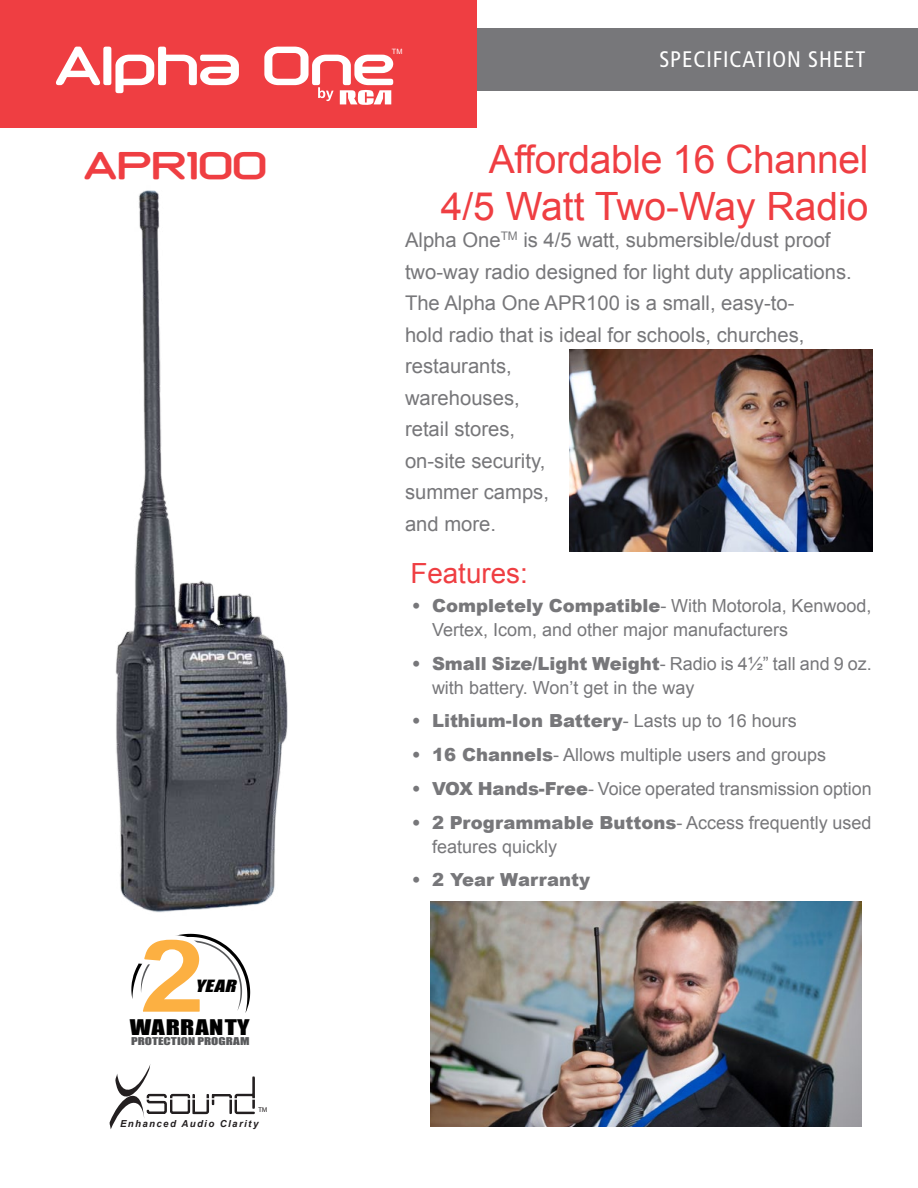
<style>
.page{position:relative;width:918px;height:1188px;background:#fff}
.page>*{position:absolute;margin:0;border:0;box-sizing:border-box;transform-origin:0 0}
.t1{font:700 54.75px "Downlink";letter-spacing:-.01em;color:#fff}
.t2{font:39px/46.5px "Arial";letter-spacing:-.01em;color:#ef3e42;text-align:right}
.t3{font:700 39px "Downlink";color:#ef3e42}
.t4{font:27.75px "Arial";color:#ef3e42}
.t5{font:condensed 22.5px "Frutiger LT";letter-spacing:.04em;color:#fff}
.t6{font:20.25px/31.5px "Arial";color:#77777a}
.t7{font:19.8px "Impact";color:#000;scale:1.33 1}
.t8{font:18px/24px "Arial";color:#77777a}
.t9{font:900 18px "Arial";color:#77777a}
.t10{font:italic 15.45px "Impact";color:#000;scale:1.33 1}
.t11{font:9.9px "Impact";color:#58595b;scale:1.33 1}
.t12{font:italic 700 9.6px "Arial";letter-spacing:.14em;color:#231f20}
.t13{font:7.35px "Arial";color:#fff}
.t14{font:7.05px "Myriad Pro";color:#231f20}
.s1{font-weight:900}
.s2{font-weight:400}
</style>
<div class="page">
<div style="left:439px;top:28px;width:479px;height:63px;background:#77777a"></div>
<div style="left:0;top:0;width:476px;height:128px;background:#ef3e42"></div>
<svg style="left:318px;top:87px;width:16px;height:14px"></svg>
<svg style="left:340px;top:90px;width:51px;height:15px"></svg>
<img style="left:115px;top:190px;width:173px;height:723px">
<svg style="left:109px;top:1064px;width:146px;height:65px"></svg>
<hr style="left:144px;top:1098px;width:113px;height:2px;background:#fff">
<svg style="left:131px;top:933px;width:119px;height:80px"></svg>
<img style="left:570px;top:349px;width:302px;height:202px">
<img style="left:430px;top:902px;width:431px;height:224px">
<h1 class="t1" style="left:57px;top:45px;width:343px">Alpha One</h1>
<p class="t5" style="left:659px;top:46px;width:208px">SPECIFICATION SHEET</p>
<p class="t13" style="left:392px;top:49px;width:12px">TM</p>
<h2 class="t3" style="left:85px;top:150px;width:185px">APR100</h2>
<p class="t10" style="left:195px;top:977px;width:34px">YEAR</p>
<p class="t7" style="left:130px;top:1016px;width:91px">WARRANTY</p>
<p class="t11" style="left:131px;top:1036px;width:91px">PROTECTION PROGRAM</p>
<p class="t14" style="left:258px;top:1106px;width:11px">TM</p>
<p class="t12" style="left:120px;top:1120px;width:140px">Enhanced Audio Clarity</p>
<h2 class="t2" style="left:441px;top:140px;width:429px">Affordable 16 Channel<br>4/5 Watt Two-Way Radio</h2>
<p class="t6" style="left:405px;top:226px;width:448px">Alpha One<sup>TM</sup> is 4/5 watt, submersible/dust proof two-way radio designed for light duty applications.<br>The Alpha One APR100 is a small, easy-to-<br>hold radio that is ideal for schools, churches, restaurants,<br>warehouses,<br>retail stores,<br>on-site security,<br>summer camps,<br>and more.</p>
<h3 class="t4" style="left:410px;top:563px;width:119px">Features:</h3>
<p class="t8" style="left:432px;top:595px;width:441px;text-indent:-20px"><span class="s1">• Completely Compatible</span>- With Motorola, Kenwood,<br>Vertex, Icom, and other major manufacturers</p>
<p class="t8" style="left:432px;top:653px;width:441px;text-indent:-20px"><span class="s1">• Small Size/Light Weight</span>- Radio is 4½” tall and 9 oz. with battery. Won’t get in the way</p>
<p class="t9" style="left:412px;top:714px;width:387px">• Lithium-Ion Battery<span class="s2">- Lasts up to 16 hours</span></p>
<p class="t8" style="left:412px;top:744px;width:416px"><span class="s1">• 16 Channels</span>- Allows multiple users and groups</p>
<p class="t8" style="left:412px;top:778px;width:461px"><span class="s1">• VOX Hands-Free</span>- Voice operated transmission option</p>
<p class="t8" style="left:432px;top:812px;width:441px;text-indent:-20px"><span class="s1">• 2 Programmable Buttons</span>- Access frequently used features quickly</p>
<p class="t9" style="left:412px;top:873px;width:180px">• 2 Year Warranty</p>
</div>
